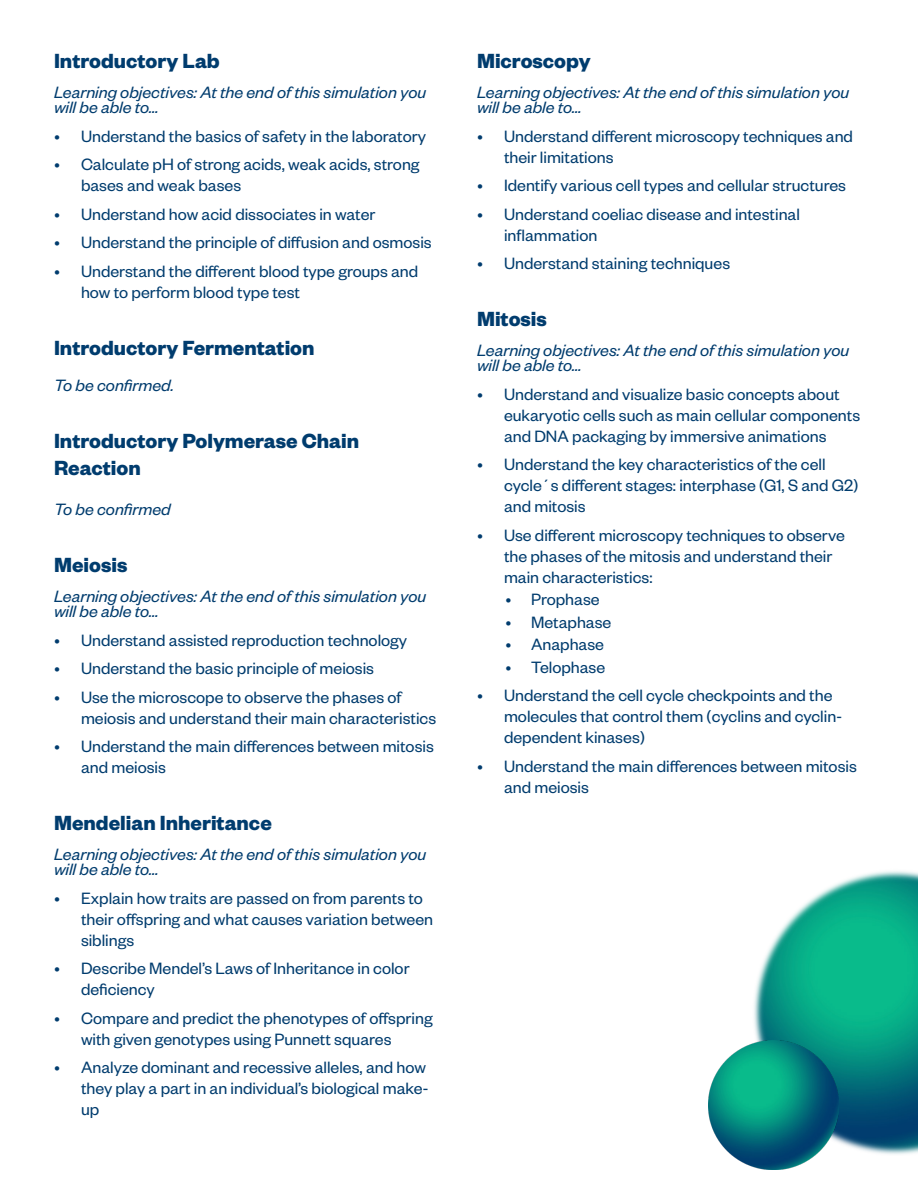
<style>
.page{position:relative;width:918px;height:1188px;background:#fff}
.page>*{position:absolute;margin:0;border:0;box-sizing:border-box;transform-origin:0 0}
.t1{font:700 22.5px/27px "Founders Grotesk";color:#003c6e}
.t2{font:18px/21px "Founders Grotesk";color:#003c6e}
.t3{font:italic 18px/15px "Founders Grotesk";color:#003c6e}
</style>
<div class="page">
<img style="left:754px;top:871px;width:164px;height:284px">
<img style="left:709px;top:1040px;width:129px;height:130px">
<p class="t1" style="left:54px;top:46px;width:167px">Introductory Lab</p>
<p class="t3" style="left:54px;top:84px;width:374px">Learning objectives: At the end of this simulation you will be able to…</p>
<p class="t2" style="left:54px;top:125px;width:374px">• Understand the basics of safety in the laboratory</p>
<p class="t2" style="left:81px;top:153px;width:340px;text-indent:-27px">• Calculate pH of strong acids, weak acids, strong bases and weak bases</p>
<p class="t2" style="left:54px;top:203px;width:323px">• Understand how acid dissociates in water</p>
<p class="t2" style="left:54px;top:231px;width:379px">• Understand the principle of diffusion and osmosis</p>
<p class="t2" style="left:81px;top:260px;width:339px;text-indent:-27px">• Understand the different blood type groups and how to perform blood type test</p>
<p class="t1" style="left:54px;top:333px;width:262px">Introductory Fermentation</p>
<p class="t3" style="left:54px;top:377px;width:121px">To be confirmed.</p>
<p class="t1" style="left:54px;top:426px;width:307px">Introductory Polymerase Chain<br>Reaction</p>
<p class="t3" style="left:54px;top:501px;width:118px">To be confirmed</p>
<p class="t1" style="left:54px;top:550px;width:75px">Meiosis</p>
<p class="t3" style="left:54px;top:588px;width:374px">Learning objectives: At the end of this simulation you will be able to…</p>
<p class="t2" style="left:54px;top:629px;width:355px">• Understand assisted reproduction technology</p>
<p class="t2" style="left:54px;top:657px;width:322px">• Understand the basic principle of meiosis</p>
<p class="t2" style="left:81px;top:686px;width:357px;text-indent:-27px">• Use the microscope to observe the phases of meiosis and understand their main characteristics</p>
<p class="t2" style="left:81px;top:735px;width:354px;text-indent:-27px">• Understand the main differences between mitosis and meiosis</p>
<p class="t1" style="left:54px;top:808px;width:219px">Mendelian Inheritance</p>
<p class="t3" style="left:54px;top:846px;width:374px">Learning objectives: At the end of this simulation you will be able to…</p>
<p class="t2" style="left:81px;top:887px;width:354px;text-indent:-27px">• Explain how traits are passed on from parents to their offspring and what causes variation between siblings</p>
<p class="t2" style="left:81px;top:957px;width:330px;text-indent:-27px">• Describe Mendel’s Laws of Inheritance in color deficiency</p>
<p class="t2" style="left:81px;top:1007px;width:353px;text-indent:-27px">• Compare and predict the phenotypes of offspring with given genotypes using Punnett squares</p>
<p class="t2" style="left:81px;top:1056px;width:349px;text-indent:-27px">• Analyze dominant and recessive alleles, and how they play a part in an individual’s biological make&shy;up</p>
<p class="t1" style="left:477px;top:46px;width:115px">Microscopy</p>
<p class="t3" style="left:477px;top:84px;width:374px">Learning objectives: At the end of this simulation you will be able to…</p>
<p class="t2" style="left:504px;top:125px;width:351px;text-indent:-27px">• Understand different microscopy techniques and their limitations</p>
<p class="t2" style="left:477px;top:174px;width:371px">• Identify various cell types and cellular structures</p>
<p class="t2" style="left:504px;top:203px;width:297px;text-indent:-27px">• Understand coeliac disease and intestinal inflammation</p>
<p class="t2" style="left:477px;top:252px;width:255px">• Understand staining techniques</p>
<p class="t1" style="left:477px;top:304px;width:71px">Mitosis</p>
<p class="t3" style="left:477px;top:342px;width:374px">Learning objectives: At the end of this simulation you will be able to…</p>
<p class="t2" style="left:504px;top:383px;width:358px;text-indent:-27px">• Understand and visualize basic concepts about eukaryotic cells such as main cellular components and DNA packaging by immersive animations</p>
<p class="t2" style="left:504px;top:453px;width:356px;text-indent:-27px">• Understand the key characteristics of the cell cycle´s different stages: interphase (G1, S and G2) and mitosis</p>
<p class="t2" style="left:504px;top:524px;width:342px;text-indent:-27px">• Use different microscopy techniques to observe the phases of the mitosis and understand their main characteristics:</p>
<p class="t2" style="left:506px;top:588px;width:96px">• Prophase</p>
<p class="t2" style="left:506px;top:611px;width:107px">• Metaphase</p>
<p class="t2" style="left:506px;top:633px;width:100px">• Anaphase</p>
<p class="t2" style="left:506px;top:656px;width:101px">• Telophase</p>
<p class="t2" style="left:504px;top:684px;width:340px;text-indent:-27px">• Understand the cell cycle checkpoints and the molecules that control them (cyclins and cyclin&shy;dependent kinases)</p>
<p class="t2" style="left:504px;top:755px;width:354px;text-indent:-27px">• Understand the main differences between mitosis and meiosis</p>
</div>
